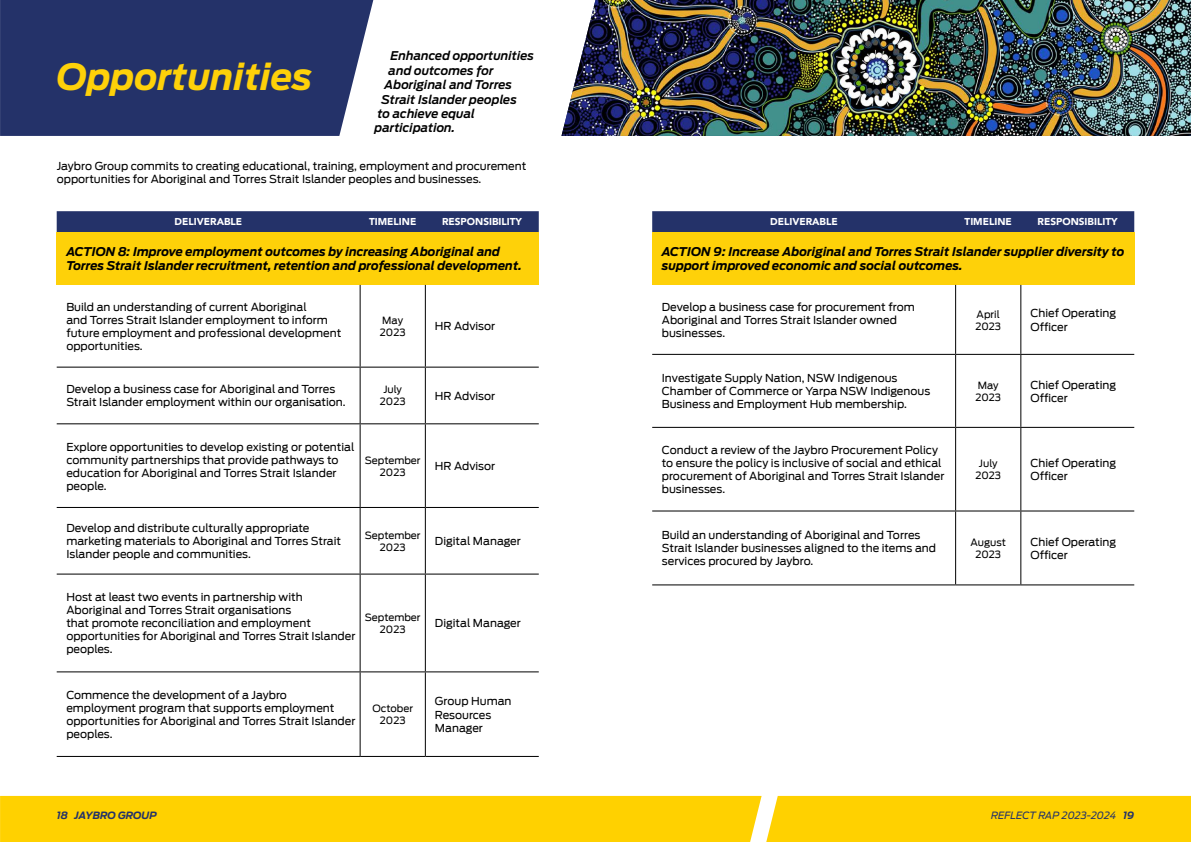
<style>
.page{position:relative;width:1191px;height:842px;background:#fff}
.page>*{position:absolute;margin:0;border:0;box-sizing:border-box;transform-origin:0 0}
.t1{font:italic 700 36px "Ford Antenna";color:#fed109}
.t2{font:italic 700 12px/14px "Ford Antenna";color:#000}
.t3{font:italic 600 12px "Ford Antenna";color:#000}
.t4{font:11px/13px "Antenna";color:#000}
.t5{font:10px "Antenna";color:#000}
.t6{font:900 10px "Avenir";color:#fff}
.t7{font:italic 10px "Ford Antenna";color:#243269}
.t8{font:italic 700 10px "Ford Antenna";color:#243269}
.s1{font-weight:700}
</style>
<div class="page">
<div style="left:0;top:0;width:373px;height:136px;background:#243269"></div>
<div style="left:57px;top:211px;width:482px;height:21px;background:#243269"></div>
<div style="left:57px;top:232px;width:482px;height:53px;background:#fed109"></div>
<hr style="left:360px;top:285px;width:1px;height:82px;background:#000">
<hr style="left:360px;top:368px;width:1px;height:55px;background:#000">
<hr style="left:360px;top:424px;width:1px;height:83px;background:#000">
<hr style="left:360px;top:508px;width:1px;height:66px;background:#000">
<hr style="left:360px;top:575px;width:1px;height:96px;background:#000">
<hr style="left:57px;top:367px;width:303px;height:1px;background:#000">
<hr style="left:360px;top:367px;width:65px;height:1px;background:#000">
<hr style="left:57px;top:423px;width:303px;height:1px;background:#000">
<hr style="left:360px;top:423px;width:65px;height:1px;background:#000">
<hr style="left:425px;top:285px;width:1px;height:82px;background:#000">
<hr style="left:425px;top:368px;width:1px;height:55px;background:#000">
<hr style="left:425px;top:424px;width:1px;height:83px;background:#000">
<hr style="left:425px;top:508px;width:1px;height:66px;background:#000">
<hr style="left:425px;top:575px;width:1px;height:96px;background:#000">
<hr style="left:425px;top:367px;width:114px;height:1px;background:#000">
<hr style="left:425px;top:423px;width:114px;height:1px;background:#000">
<hr style="left:57px;top:507px;width:303px;height:1px;background:#000">
<hr style="left:360px;top:507px;width:65px;height:1px;background:#000">
<hr style="left:425px;top:507px;width:114px;height:1px;background:#000">
<hr style="left:57px;top:574px;width:303px;height:1px;background:#000">
<hr style="left:360px;top:574px;width:65px;height:1px;background:#000">
<hr style="left:425px;top:574px;width:114px;height:1px;background:#000">
<hr style="left:57px;top:671px;width:303px;height:1px;background:#000">
<hr style="left:360px;top:671px;width:65px;height:1px;background:#000">
<hr style="left:425px;top:671px;width:114px;height:1px;background:#000">
<hr style="left:360px;top:672px;width:1px;height:84px;background:#000">
<hr style="left:425px;top:672px;width:1px;height:84px;background:#000">
<hr style="left:57px;top:756px;width:303px;height:1px;background:#000">
<hr style="left:360px;top:756px;width:65px;height:1px;background:#000">
<hr style="left:425px;top:756px;width:114px;height:1px;background:#000">
<div style="left:652px;top:211px;width:482px;height:21px;background:#243269"></div>
<div style="left:652px;top:232px;width:482px;height:53px;background:#fed109"></div>
<hr style="left:955px;top:285px;width:1px;height:69px;background:#000">
<hr style="left:955px;top:355px;width:1px;height:72px;background:#000">
<hr style="left:955px;top:428px;width:1px;height:82px;background:#000">
<hr style="left:955px;top:511px;width:1px;height:73px;background:#000">
<hr style="left:652px;top:354px;width:303px;height:1px;background:#000">
<hr style="left:955px;top:354px;width:65px;height:1px;background:#000">
<hr style="left:652px;top:427px;width:303px;height:1px;background:#000">
<hr style="left:955px;top:427px;width:65px;height:1px;background:#000">
<hr style="left:1020px;top:285px;width:1px;height:69px;background:#000">
<hr style="left:1020px;top:355px;width:1px;height:72px;background:#000">
<hr style="left:1020px;top:428px;width:1px;height:82px;background:#000">
<hr style="left:1020px;top:511px;width:1px;height:73px;background:#000">
<hr style="left:1020px;top:354px;width:114px;height:1px;background:#000">
<hr style="left:1020px;top:427px;width:114px;height:1px;background:#000">
<hr style="left:652px;top:510px;width:303px;height:1px;background:#000">
<hr style="left:955px;top:510px;width:65px;height:1px;background:#000">
<hr style="left:1020px;top:510px;width:114px;height:1px;background:#000">
<hr style="left:652px;top:584px;width:303px;height:1px;background:#000">
<hr style="left:955px;top:584px;width:65px;height:1px;background:#000">
<hr style="left:1020px;top:584px;width:114px;height:1px;background:#000">
<div style="left:0;top:796px;width:1191px;height:46px;background:#ffd100"></div>
<img style="left:561px;top:0;width:630px;height:136px">
<p class="t1" style="left:57px;top:45px;width:257px">Opportunities</p>
<p class="t3" style="left:390px;top:45px;width:145px">Enhanced opportunities</p>
<p class="t3" style="left:388px;top:60px;width:106px">and outcomes for</p>
<p class="t3" style="left:384px;top:74px;width:129px">Aboriginal and Torres</p>
<p class="t3" style="left:381px;top:89px;width:137px">Strait Islander peoples</p>
<p class="t3" style="left:377px;top:103px;width:99px">to achieve equal</p>
<p class="t3" style="left:374px;top:117px;width:82px">participation.</p>
<p class="t4" style="left:57px;top:160px;width:471px">Jaybro Group commits to creating educational, training, employment and procurement opportunities for Aboriginal and Torres Strait Islander peoples and businesses.</p>
<p class="t6" style="left:175px;top:213px;width:69px">DELIVERABLE</p>
<p class="t6" style="left:369px;top:213px;width:49px">TIMELINE</p>
<p class="t6" style="left:442px;top:213px;width:81px">RESPONSIBILITY</p>
<p class="t2" style="left:66px;top:244px;width:457px">ACTION 8: Improve employment outcomes by increasing Aboriginal and<br>Torres Strait Islander recruitment, retention and professional development.</p>
<p class="t4" style="left:66px;top:300px;width:276px">Build an understanding of current Aboriginal<br>and Torres Strait Islander employment to inform future employment and professional development opportunities.</p>
<p class="t5" style="left:382px;top:315px;width:22px">May</p>
<p class="t5" style="left:380px;top:327px;width:27px">2023</p>
<p class="t4" style="left:435px;top:320px;width:62px">HR Advisor</p>
<p class="t4" style="left:66px;top:383px;width:281px">Develop a business case for Aboriginal and Torres<br>Strait Islander employment within our organisation.</p>
<p class="t5" style="left:383px;top:384px;width:20px">July</p>
<p class="t5" style="left:380px;top:396px;width:27px">2023</p>
<p class="t4" style="left:66px;top:440px;width:290px">Explore opportunities to develop existing or potential community partnerships that provide pathways to education for Aboriginal and Torres Strait Islander people.</p>
<p class="t5" style="left:365px;top:454px;width:57px">September</p>
<p class="t5" style="left:380px;top:466px;width:27px">2023</p>
<p class="t4" style="left:435px;top:389px;width:62px">HR Advisor</p>
<p class="t4" style="left:435px;top:460px;width:62px">HR Advisor</p>
<p class="t4" style="left:66px;top:522px;width:276px">Develop and distribute culturally appropriate marketing materials to Aboriginal and Torres Strait<br>Islander people and communities.</p>
<p class="t5" style="left:365px;top:529px;width:57px">September</p>
<p class="t5" style="left:380px;top:541px;width:27px">2023</p>
<p class="t4" style="left:435px;top:535px;width:87px">Digital Manager</p>
<p class="t4" style="left:66px;top:591px;width:291px">Host at least two events in partnership with Aboriginal and Torres Strait organisations<br>that promote reconciliation and employment opportunities for Aboriginal and Torres Strait Islander peoples.</p>
<p class="t5" style="left:365px;top:611px;width:57px">September</p>
<p class="t5" style="left:380px;top:623px;width:27px">2023</p>
<p class="t4" style="left:435px;top:617px;width:87px">Digital Manager</p>
<p class="t4" style="left:66px;top:689px;width:291px">Commence the development of a Jaybro employment program that supports employment opportunities for Aboriginal and Torres Strait Islander peoples.</p>
<p class="t5" style="left:372px;top:703px;width:42px">October</p>
<p class="t5" style="left:380px;top:715px;width:27px">2023</p>
<p class="t4" style="left:435px;top:695px;width:78px">Group Human<br>Resources<br>Manager</p>
<p class="t8" style="left:57px;top:806px;width:102px">18 JAYBRO GROUP</p>
<p class="t6" style="left:770px;top:213px;width:69px">DELIVERABLE</p>
<p class="t6" style="left:964px;top:213px;width:49px">TIMELINE</p>
<p class="t6" style="left:1037px;top:213px;width:81px">RESPONSIBILITY</p>
<p class="t2" style="left:662px;top:244px;width:464px">ACTION 9: Increase Aboriginal and Torres Strait Islander supplier diversity to support improved economic and social outcomes.</p>
<p class="t4" style="left:662px;top:301px;width:254px">Develop a business case for procurement from<br>Aboriginal and Torres Strait Islander owned businesses.</p>
<p class="t5" style="left:976px;top:308px;width:25px">April</p>
<p class="t4" style="left:1030px;top:307px;width:87px">Chief Operating<br>Officer</p>
<p class="t5" style="left:975px;top:320px;width:27px">2023</p>
<p class="t4" style="left:662px;top:372px;width:270px">Investigate Supply Nation, NSW Indigenous<br>Chamber of Commerce or Yarpa NSW Indigenous<br>Business and Employment Hub membership.</p>
<p class="t5" style="left:977px;top:379px;width:22px">May</p>
<p class="t5" style="left:975px;top:391px;width:27px">2023</p>
<p class="t4" style="left:662px;top:444px;width:284px">Conduct a review of the Jaybro Procurement Policy to ensure the policy is inclusive of social and ethical procurement of Aboriginal and Torres Strait Islander businesses.</p>
<p class="t5" style="left:979px;top:458px;width:20px">July</p>
<p class="t5" style="left:975px;top:470px;width:27px">2023</p>
<p class="t4" style="left:662px;top:529px;width:276px">Build an understanding of Aboriginal and Torres<br>Strait Islander businesses aligned to the items and services procured by Jaybro.</p>
<p class="t5" style="left:970px;top:536px;width:37px">August</p>
<p class="t5" style="left:975px;top:548px;width:27px">2023</p>
<p class="t4" style="left:1030px;top:378px;width:87px">Chief Operating<br>Officer</p>
<p class="t4" style="left:1030px;top:456px;width:87px">Chief Operating<br>Officer</p>
<p class="t4" style="left:1030px;top:535px;width:87px">Chief Operating<br>Officer</p>
<p class="t7" style="left:991px;top:806px;width:145px">REFLECT RAP 2023-2024 <span class="s1">19</span></p>
</div>
